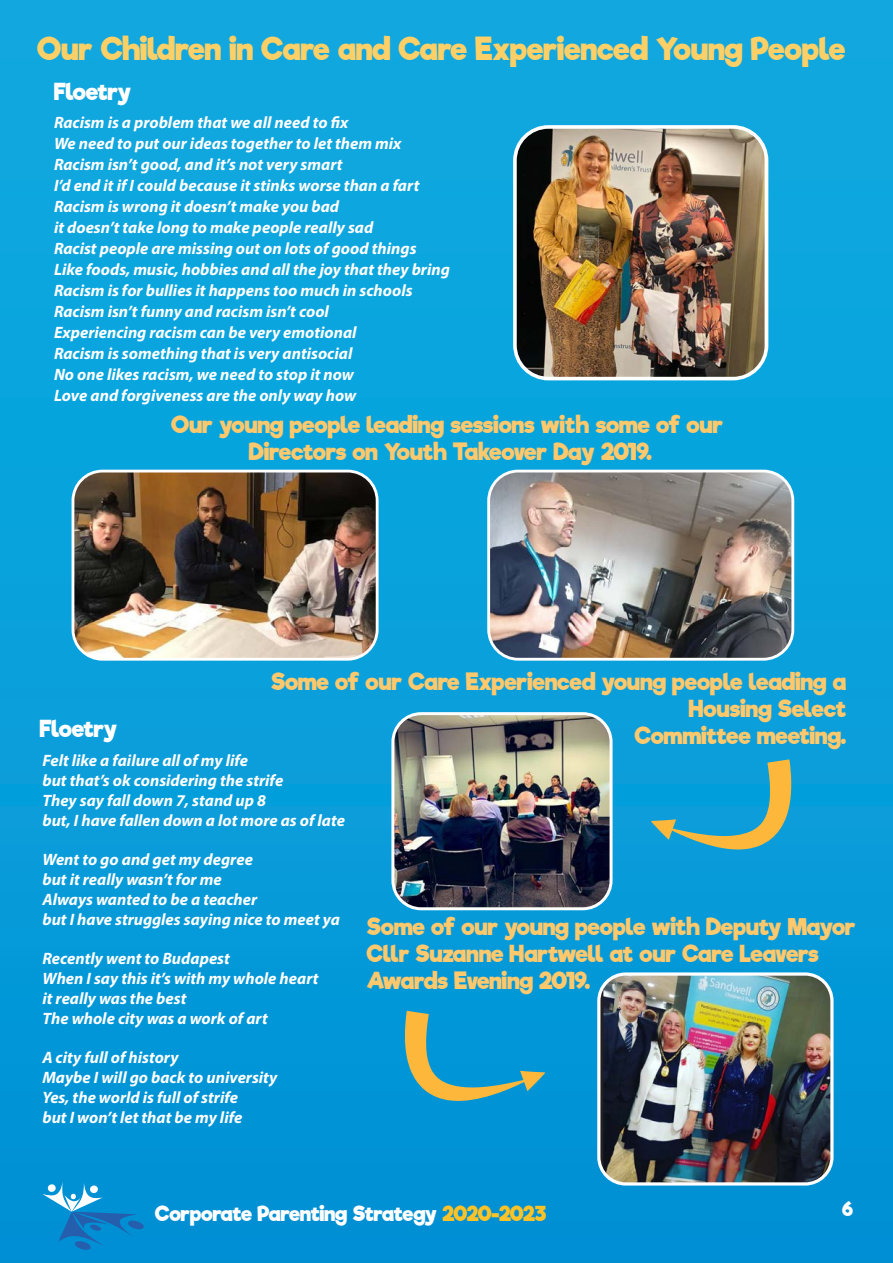
<style>
.page{position:relative;width:893px;height:1263px;background:#fff}
.page>*{position:absolute;margin:0;border:0;box-sizing:border-box;transform-origin:0 0}
.t1{font:700 30px "Riffic Free";color:#fcd067}
.t2{font:700 22.5px/27px "Riffic Free";letter-spacing:-.005em;color:#fec86d;text-align:center}
.t3{font:700 22.5px "Riffic Free";letter-spacing:-.015em;color:#fff}
.t4{font:700 19.8px "Riffic Free";letter-spacing:-.02em;color:#fff}
.t5{font:700 19.5px "Riffic Free";color:#fff}
.t6{font:italic 700 16.5px/21px "Myriad Pro";color:#fff}
.s1{color:#fbc328}
</style>
<div class="page">
<div style="left:0;top:0;width:893px;height:1263px;background:linear-gradient(to bottom,#11abe0,#0092d5)"></div>
<img style="left:515px;top:127px;width:252px;height:252px">
<div style="left:513px;top:125px;width:255px;height:255px;border:4px solid #fff;border-radius:34px"></div>
<img style="left:489px;top:471px;width:304px;height:188px">
<div style="left:487px;top:470px;width:307px;height:191px;border:3px solid #fff;border-radius:30px"></div>
<img style="left:73px;top:471px;width:304px;height:188px">
<div style="left:72px;top:470px;width:307px;height:191px;border:3px solid #fff;border-radius:30px"></div>
<img style="left:603px;top:974px;width:229px;height:210px">
<div style="left:597px;top:972px;width:236px;height:213px;border:3px solid #fff;border-radius:27px"></div>
<img style="left:393px;top:714px;width:218px;height:195px">
<div style="left:391px;top:712px;width:222px;height:198px;border:3px solid #fff;border-radius:28px"></div>
<svg style="left:651px;top:759px;width:140px;height:90px;background:#40a3b5"></svg>
<svg style="left:405px;top:1011px;width:140px;height:90px;background:#399db3"></svg>
<svg style="left:42px;top:1181px;width:103px;height:69px;background:#1890d0"></svg>
<p class="t1" style="left:37px;top:31px;width:810px">Our Children in Care and Care Experienced Young People</p>
<p class="t3" style="left:54px;top:78px;width:79px">Floetry</p>
<p class="t6" style="left:54px;top:111px;width:296px">Racism is a problem that we all need to fix</p>
<p class="t6" style="left:54px;top:132px;width:349px">We need to put our ideas together to let them mix<br>Racism isn’t good, and it’s not very smart</p>
<p class="t6" style="left:54px;top:174px;width:367px">I’d end it if I could because it stinks worse than a fart</p>
<p class="t6" style="left:54px;top:195px;width:287px">Racism is wrong it doesn’t make you bad</p>
<p class="t6" style="left:54px;top:216px;width:321px">it doesn’t take long to make people really sad</p>
<p class="t6" style="left:54px;top:237px;width:364px">Racist people are missing out on lots of good things</p>
<p class="t6" style="left:54px;top:258px;width:397px">Like foods, music, hobbies and all the joy that they bring<br>Racism is for bullies it happens too much in schools</p>
<p class="t6" style="left:54px;top:300px;width:276px">Racism isn’t funny and racism isn’t cool</p>
<p class="t6" style="left:54px;top:321px;width:304px">Experiencing racism can be very emotional</p>
<p class="t6" style="left:54px;top:342px;width:300px">Racism is something that is very antisocial</p>
<p class="t6" style="left:54px;top:363px;width:301px">No one likes racism, we need to stop it now</p>
<p class="t6" style="left:54px;top:384px;width:304px">Love and forgiveness are the only way how</p>
<p class="t2" style="left:171px;top:411px;width:554px">Our young people leading sessions with some of our<br>Directors on Youth Takeover Day 2019.</p>
<p class="t3" style="left:40px;top:715px;width:79px">Floetry</p>
<p class="t2" style="left:271px;top:668px;width:576px;text-align:right">Some of our Care Experienced young people leading a<br>Housing Select<br>Committee meeting.</p>
<p class="t6" style="left:42px;top:750px;width:207px">Felt like a failure all of my life</p>
<p class="t6" style="left:42px;top:769px;width:242px">but that’s ok considering the strife</p>
<p class="t6" style="left:42px;top:789px;width:225px">They say fall down 7, stand up 8</p>
<p class="t6" style="left:42px;top:809px;width:304px">but, I have fallen down a lot more as of late</p>
<p class="t6" style="left:42px;top:849px;width:212px">Went to go and get my degree</p>
<p class="t6" style="left:42px;top:868px;width:181px">but it really wasn’t for me</p>
<p class="t6" style="left:42px;top:888px;width:216px">Always wanted to be a teacher</p>
<p class="t6" style="left:42px;top:908px;width:299px">but I have struggles saying nice to meet ya</p>
<p class="t6" style="left:42px;top:948px;width:189px">Recently went to Budapest</p>
<p class="t6" style="left:42px;top:967px;width:278px">When I say this it’s with my whole heart</p>
<p class="t6" style="left:42px;top:987px;width:146px">it really was the best</p>
<p class="t6" style="left:42px;top:1007px;width:227px">The whole city was a work of art</p>
<p class="t6" style="left:42px;top:1047px;width:138px">A city full of history</p>
<p class="t6" style="left:42px;top:1066px;width:236px">Maybe I will go back to university</p>
<p class="t6" style="left:42px;top:1086px;width:197px">Yes, the world is full of strife</p>
<p class="t6" style="left:42px;top:1106px;width:201px">but I won’t let that be my life</p>
<p class="t2" style="left:367px;top:913px;width:490px;text-align:left">Some of our young people with Deputy Mayor<br>Cllr Suzanne Hartwell at our Care Leavers<br>Awards Evening 2019.</p>
<p class="t4" style="left:155px;top:1202px;width:393px">Corporate Parenting Strategy <span class="s1">2020-2023</span></p>
<p class="t5" style="left:842px;top:1197px;width:12px">6</p>
</div>
